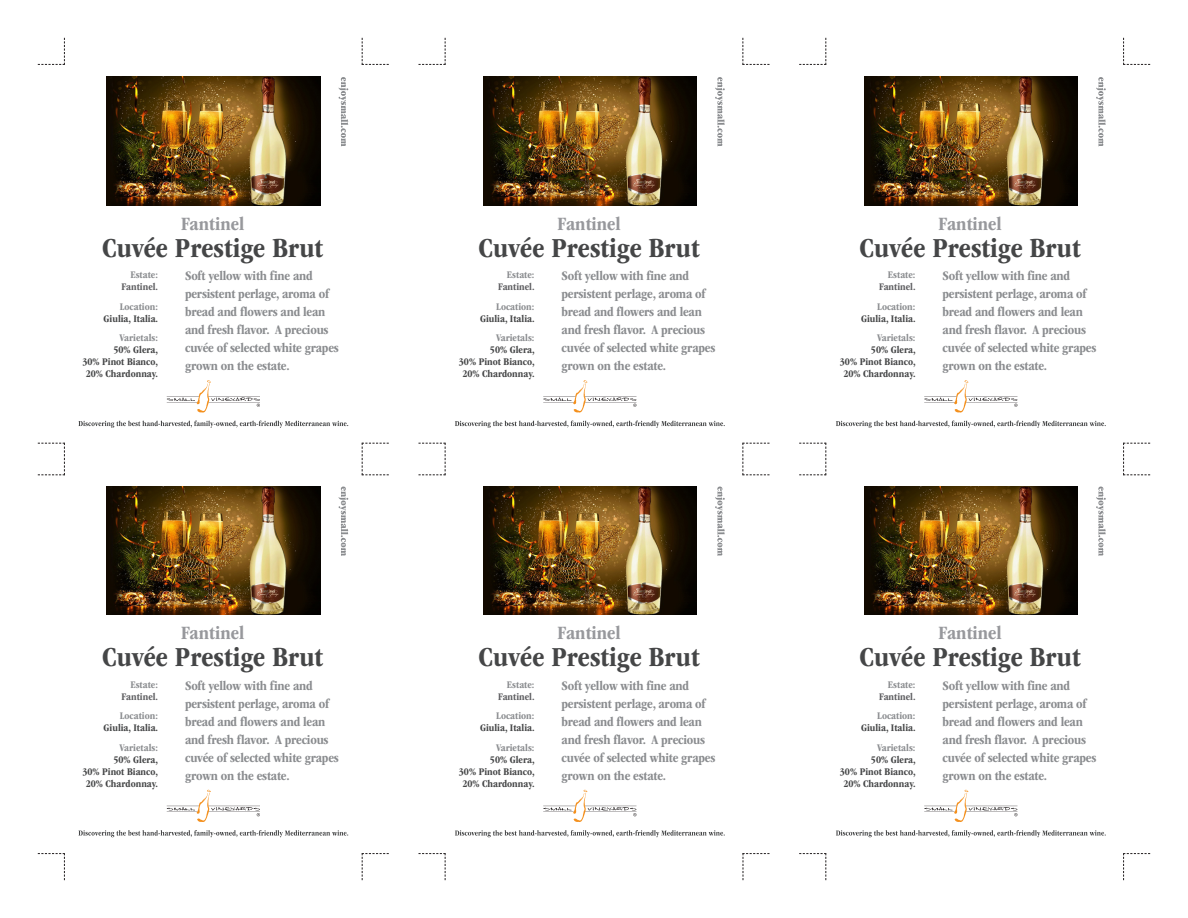
<style>
.page{position:relative;width:1188px;height:918px;background:#fff}
.page>*{position:absolute;margin:0;border:0;box-sizing:border-box;transform-origin:0 0}
.Paragraph_Style_1{font:700 condensed 28.5px "ITC Garamond Std";color:#454647}
.Paragraph_Style_1-2{font:700 condensed 19.5px "ITC Garamond Std";color:#97989c}
.t1{font:700 condensed 13.5px/18px "ITC Garamond Std";letter-spacing:-.015em;color:#8a8c8f}
.t2{font:700 condensed 10.5px "ITC Garamond Std";color:#454647}
.t3{font:700 condensed 10.5px "ITC Garamond Std";color:#8a8c8f}
.t4{font:700 condensed 10.5px "ITC Garamond Std";color:#5e5e61}
</style>
<div class="page">
<svg style="left:38px;top:443px;width:27px;height:32px"></svg>
<svg style="left:362px;top:443px;width:27px;height:32px"></svg>
<svg style="left:418px;top:443px;width:28px;height:32px"></svg>
<svg style="left:742px;top:443px;width:28px;height:32px"></svg>
<svg style="left:799px;top:443px;width:27px;height:32px"></svg>
<svg style="left:1123px;top:443px;width:27px;height:32px"></svg>
<svg style="left:1123px;top:853px;width:27px;height:27px"></svg>
<svg style="left:799px;top:853px;width:27px;height:27px"></svg>
<svg style="left:742px;top:853px;width:28px;height:27px"></svg>
<svg style="left:418px;top:853px;width:28px;height:27px"></svg>
<svg style="left:362px;top:853px;width:27px;height:27px"></svg>
<svg style="left:38px;top:853px;width:27px;height:27px"></svg>
<svg style="left:38px;top:38px;width:27px;height:27px"></svg>
<svg style="left:362px;top:38px;width:27px;height:27px"></svg>
<svg style="left:418px;top:38px;width:28px;height:27px"></svg>
<svg style="left:742px;top:38px;width:28px;height:27px"></svg>
<svg style="left:799px;top:38px;width:27px;height:27px"></svg>
<svg style="left:1123px;top:38px;width:27px;height:27px"></svg>
<svg style="left:339px;top:77px;width:9px;height:69px"></svg>
<svg style="left:167px;top:380px;width:93px;height:33px"></svg>
<img style="left:107px;top:77px;width:213px;height:128px">
<svg style="left:78px;top:421px;width:270px;height:7px"></svg>
<svg style="left:715px;top:77px;width:10px;height:69px"></svg>
<svg style="left:543px;top:380px;width:94px;height:33px"></svg>
<img style="left:483px;top:77px;width:214px;height:128px">
<svg style="left:455px;top:421px;width:270px;height:7px"></svg>
<svg style="left:1096px;top:77px;width:10px;height:69px"></svg>
<svg style="left:924px;top:380px;width:94px;height:33px"></svg>
<img style="left:864px;top:77px;width:214px;height:128px">
<svg style="left:836px;top:421px;width:270px;height:7px"></svg>
<svg style="left:339px;top:487px;width:9px;height:69px"></svg>
<svg style="left:167px;top:790px;width:93px;height:32px"></svg>
<img style="left:107px;top:486px;width:213px;height:129px">
<svg style="left:78px;top:830px;width:270px;height:7px"></svg>
<svg style="left:715px;top:487px;width:10px;height:69px"></svg>
<svg style="left:543px;top:790px;width:94px;height:32px"></svg>
<img style="left:483px;top:486px;width:214px;height:129px">
<svg style="left:455px;top:830px;width:270px;height:7px"></svg>
<svg style="left:1096px;top:487px;width:10px;height:69px"></svg>
<svg style="left:924px;top:790px;width:94px;height:32px"></svg>
<img style="left:864px;top:486px;width:214px;height:129px">
<svg style="left:836px;top:830px;width:270px;height:7px"></svg>
<p class="Paragraph_Style_1-2" style="left:181px;top:213px;width:65px">Fantinel</p>
<p class="Paragraph_Style_1" style="left:102px;top:232px;width:223px">Cuvée Prestige Brut</p>
<p class="t1" style="left:185px;top:267px;width:155px">Soft yellow with fine and persistent perlage, aroma of bread and flowers and lean and fresh flavor. A precious cuvée of selected white grapes grown on the estate.</p>
<p class="t3" style="left:507px;top:269px;width:29px">Estate:</p>
<p class="Paragraph_Style_1-2" style="left:558px;top:213px;width:65px">Fantinel</p>
<p class="Paragraph_Style_1" style="left:479px;top:232px;width:223px">Cuvée Prestige Brut</p>
<p class="t1" style="left:562px;top:267px;width:155px">Soft yellow with fine and persistent perlage, aroma of bread and flowers and lean and fresh flavor. A precious cuvée of selected white grapes grown on the estate.</p>
<p class="t3" style="left:888px;top:269px;width:29px">Estate:</p>
<p class="Paragraph_Style_1-2" style="left:939px;top:213px;width:65px">Fantinel</p>
<p class="Paragraph_Style_1" style="left:860px;top:232px;width:223px">Cuvée Prestige Brut</p>
<p class="t1" style="left:943px;top:267px;width:155px">Soft yellow with fine and persistent perlage, aroma of bread and flowers and lean and fresh flavor. A precious cuvée of selected white grapes grown on the estate.</p>
<p class="t3" style="left:130px;top:269px;width:29px">Estate:</p>
<p class="t4" style="left:122px;top:281px;width:38px">Fantinel.</p>
<p class="t3" style="left:120px;top:300px;width:40px">Location:</p>
<p class="t2" style="left:104px;top:312px;width:56px">Giulia, Italia.</p>
<p class="t3" style="left:120px;top:332px;width:40px">Varietals:</p>
<p class="t2" style="left:113px;top:344px;width:46px">50% Glera,</p>
<p class="t2" style="left:82px;top:356px;width:77px">30% Pinot Bianco,</p>
<p class="t2" style="left:86px;top:368px;width:74px">20% Chardonnay.</p>
<p class="t4" style="left:498px;top:281px;width:38px">Fantinel.</p>
<p class="t3" style="left:496px;top:300px;width:40px">Location:</p>
<p class="t2" style="left:480px;top:312px;width:56px">Giulia, Italia.</p>
<p class="t3" style="left:496px;top:332px;width:40px">Varietals:</p>
<p class="t2" style="left:490px;top:344px;width:46px">50% Glera,</p>
<p class="t2" style="left:459px;top:356px;width:77px">30% Pinot Bianco,</p>
<p class="t2" style="left:462px;top:368px;width:74px">20% Chardonnay.</p>
<p class="t4" style="left:879px;top:281px;width:38px">Fantinel.</p>
<p class="t3" style="left:877px;top:300px;width:40px">Location:</p>
<p class="t2" style="left:861px;top:312px;width:56px">Giulia, Italia.</p>
<p class="t3" style="left:877px;top:332px;width:40px">Varietals:</p>
<p class="t2" style="left:871px;top:344px;width:46px">50% Glera,</p>
<p class="t2" style="left:840px;top:356px;width:77px">30% Pinot Bianco,</p>
<p class="t2" style="left:843px;top:368px;width:74px">20% Chardonnay.</p>
<p class="Paragraph_Style_1-2" style="left:181px;top:622px;width:65px">Fantinel</p>
<p class="Paragraph_Style_1" style="left:102px;top:641px;width:223px">Cuvée Prestige Brut</p>
<p class="t1" style="left:185px;top:676px;width:155px">Soft yellow with fine and persistent perlage, aroma of bread and flowers and lean and fresh flavor. A precious cuvée of selected white grapes grown on the estate.</p>
<p class="t3" style="left:507px;top:678px;width:29px">Estate:</p>
<p class="Paragraph_Style_1-2" style="left:558px;top:622px;width:65px">Fantinel</p>
<p class="Paragraph_Style_1" style="left:479px;top:641px;width:223px">Cuvée Prestige Brut</p>
<p class="t1" style="left:562px;top:676px;width:155px">Soft yellow with fine and persistent perlage, aroma of bread and flowers and lean and fresh flavor. A precious cuvée of selected white grapes grown on the estate.</p>
<p class="t3" style="left:888px;top:678px;width:29px">Estate:</p>
<p class="Paragraph_Style_1-2" style="left:939px;top:622px;width:65px">Fantinel</p>
<p class="Paragraph_Style_1" style="left:860px;top:641px;width:223px">Cuvée Prestige Brut</p>
<p class="t1" style="left:943px;top:676px;width:155px">Soft yellow with fine and persistent perlage, aroma of bread and flowers and lean and fresh flavor. A precious cuvée of selected white grapes grown on the estate.</p>
<p class="t3" style="left:130px;top:678px;width:29px">Estate:</p>
<p class="t4" style="left:122px;top:690px;width:38px">Fantinel.</p>
<p class="t3" style="left:120px;top:710px;width:40px">Location:</p>
<p class="t2" style="left:104px;top:722px;width:56px">Giulia, Italia.</p>
<p class="t3" style="left:120px;top:741px;width:40px">Varietals:</p>
<p class="t2" style="left:113px;top:753px;width:46px">50% Glera,</p>
<p class="t2" style="left:82px;top:765px;width:77px">30% Pinot Bianco,</p>
<p class="t2" style="left:86px;top:777px;width:74px">20% Chardonnay.</p>
<p class="t4" style="left:498px;top:690px;width:38px">Fantinel.</p>
<p class="t3" style="left:496px;top:710px;width:40px">Location:</p>
<p class="t2" style="left:480px;top:722px;width:56px">Giulia, Italia.</p>
<p class="t3" style="left:496px;top:741px;width:40px">Varietals:</p>
<p class="t2" style="left:490px;top:753px;width:46px">50% Glera,</p>
<p class="t2" style="left:459px;top:765px;width:77px">30% Pinot Bianco,</p>
<p class="t2" style="left:462px;top:777px;width:74px">20% Chardonnay.</p>
<p class="t4" style="left:879px;top:690px;width:38px">Fantinel.</p>
<p class="t3" style="left:877px;top:710px;width:40px">Location:</p>
<p class="t2" style="left:861px;top:722px;width:56px">Giulia, Italia.</p>
<p class="t3" style="left:877px;top:741px;width:40px">Varietals:</p>
<p class="t2" style="left:871px;top:753px;width:46px">50% Glera,</p>
<p class="t2" style="left:840px;top:765px;width:77px">30% Pinot Bianco,</p>
<p class="t2" style="left:843px;top:777px;width:74px">20% Chardonnay.</p>
</div>
